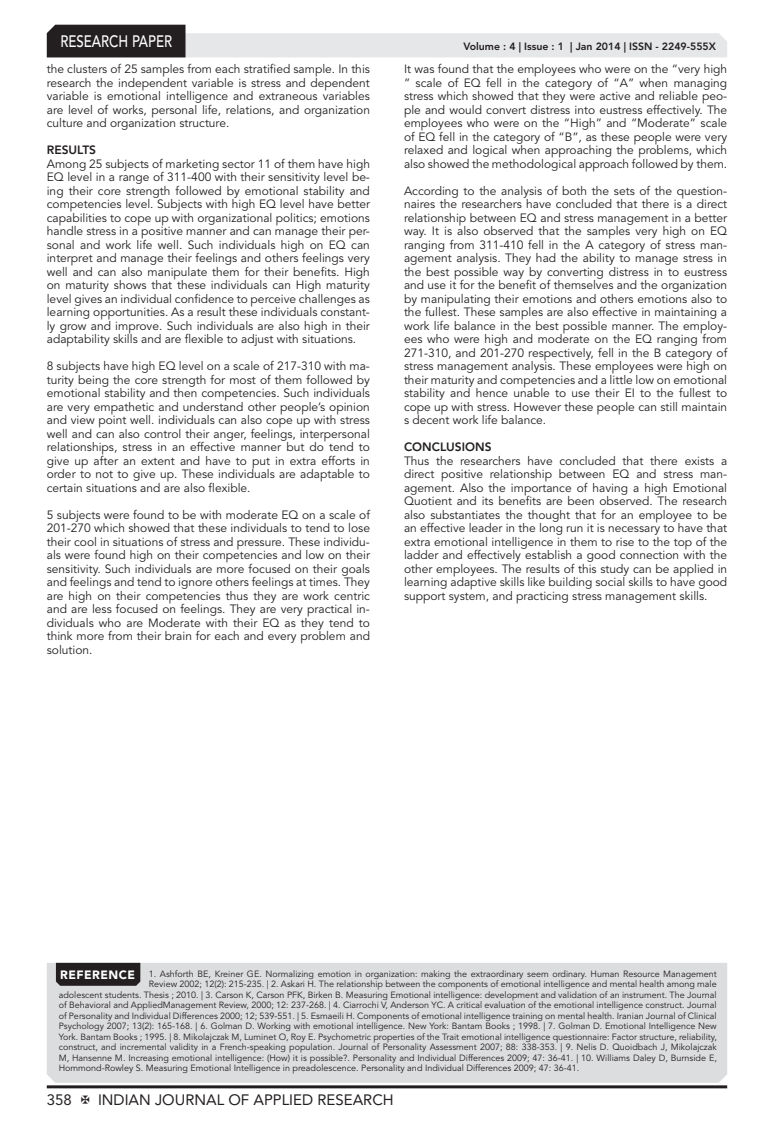
<style>
.page{position:relative;width:774px;height:1136px;background:#fff}
.page>*{position:absolute;margin:0;border:0;box-sizing:border-box;transform-origin:0 0}
.t1{font:500 16.5px "Avenir LT Std";color:#fff;scale:.8 1}
.t2{font:15px "Avenir LT Std";color:#231f20}
.Body_Text{font:12px/13.5px "Avenir LT Std";color:#231f20;text-align:justify}
.Bold{font:800 12px "Avenir LT Std";color:#231f20}
.t3{font:900 12px "Avenir LT Std";letter-spacing:.04em;color:#fff}
.t4{font:800 10.5px "Avenir LT Std";color:#231f20}
.Reference{font:9px "Avenir LT Std";color:#231f20}
</style>
<div class="page">
<hr style="left:47px;top:1085px;width:680px;height:3px;background:#231f20">
<svg style="left:47px;top:25px;width:680px;height:32px"></svg>
<div style="left:47px;top:962px;width:680px;height:120px;background:#dcdddf"></div>
<div style="left:56px;top:962px;width:84px;height:23px;background:#231f20"></div>
<h1 class="t1" style="left:60px;top:32px;width:141px">RESEARCH PAPER</h1>
<p class="Body_Text" style="left:47px;top:62px;width:325px">the clusters of 25 samples from each stratified sample. In this research the independent variable is stress and dependent variable is emotional intelligence and extraneous variables are level of works, personal life, relations, and organization culture and organization structure.</p>
<p class="Bold" style="left:47px;top:143px;width:51px">RESULTS</p>
<p class="Body_Text" style="left:47px;top:157px;width:325px">Among 25 subjects of marketing sector 11 of them have high EQ level in a range of 311-400 with their sensitivity level be&shy;ing their core strength followed by emotional stability and competencies level. Subjects with high EQ level have better capabilities to cope up with organizational politics; emotions handle stress in a positive manner and can manage their per&shy;sonal and work life well. Such individuals high on EQ can interpret and manage their feelings and others feelings very well and can also manipulate them for their benefits. High on maturity shows that these individuals can High maturity level gives an individual confidence to perceive challenges as learning opportunities. As a result these individuals constant&shy;ly grow and improve. Such individuals are also high in their adaptability skills and are flexible to adjust with situations.</p>
<p class="Body_Text" style="left:47px;top:359px;width:325px">8 subjects have high EQ level on a scale of 217-310 with ma&shy;turity being the core strength for most of them followed by emotional stability and then competencies. Such individuals are very empathetic and understand other people’s opinion and view point well. individuals can also cope up with stress well and can also control their anger, feelings, interpersonal relationships, stress in an effective manner but do tend to give up after an extent and have to put in extra efforts in order to not to give up. These individuals are adaptable to certain situations and are also flexible.</p>
<p class="Body_Text" style="left:47px;top:508px;width:325px">5 subjects were found to be with moderate EQ on a scale of 201-270 which showed that these individuals to tend to lose their cool in situations of stress and pressure. These individu&shy;als were found high on their competencies and low on their sensitivity. Such individuals are more focused on their goals and feelings and tend to ignore others feelings at times. They are high on their competencies thus they are work centric and are less focused on feelings. They are very practical in&shy;dividuals who are Moderate with their EQ as they tend to think more from their brain for each and every problem and solution.</p>
<p class="t4" style="left:463px;top:41px;width:254px">Volume : 4 | Issue : 1 | Jan 2014 | ISSN - 2249-555X</p>
<p class="Body_Text" style="left:404px;top:62px;width:325px">It was found that the employees who were on the “very high ” scale of EQ fell in the category of “A” when managing stress which showed that they were active and reliable peo&shy;ple and would convert distress into eustress effectively. The employees who were on the “High” and “Moderate” scale of EQ fell in the category of “B”, as these people were very relaxed and logical when approaching the problems, which also showed the methodological approach followed by them.</p>
<p class="Body_Text" style="left:404px;top:184px;width:325px">According to the analysis of both the sets of the question&shy;naires the researchers have concluded that there is a direct relationship between EQ and stress management in a better way. It is also observed that the samples very high on EQ ranging from 311-410 fell in the A category of stress man&shy;agement analysis. They had the ability to manage stress in the best possible way by converting distress in to eustress and use it for the benefit of themselves and the organization by manipulating their emotions and others emotions also to the fullest. These samples are also effective in maintaining a work life balance in the best possible manner. The employ&shy;ees who were high and moderate on the EQ ranging from 271-310, and 201-270 respectively, fell in the B category of stress management analysis. These employees were high on their maturity and competencies and a little low on emotional stability and hence unable to use their EI to the fullest to cope up with stress. However these people can still maintain s decent work life balance.</p>
<p class="Bold" style="left:404px;top:440px;width:89px">CONCLUSIONS</p>
<p class="Body_Text" style="left:404px;top:454px;width:325px">Thus the researchers have concluded that there exists a direct positive relationship between EQ and stress man&shy;agement. Also the importance of having a high Emotional Quotient and its benefits are been observed. The research also substantiates the thought that for an employee to be an effective leader in the long run it is necessary to have that extra emotional intelligence in them to rise to the top of the ladder and effectively establish a good connection with the other employees. The results of this study can be applied in learning adaptive skills like building social skills to have good support system, and practicing stress management skills.</p>
<p class="t3" style="left:60px;top:967px;width:76px">REFERENCE</p>
<p class="Reference" style="left:149px;top:968px;width:569px">1. Ashforth BE, Kreiner GE. Normalizing emotion in organization: making the extraordinary seem ordinary. Human Resource Management</p>
<p class="Reference" style="left:149px;top:978px;width:569px">Review 2002; 12(2): 215-235. | 2. Askari H. The relationship between the components of emotional intelligence and mental health among male</p>
<p class="Reference" style="left:59px;top:989px;width:660px">adolescent students. Thesis ; 2010. | 3. Carson K, Carson PFK, Birken B. Measuring Emotional intelligence: development and validation of an instrument. The Journal</p>
<p class="Reference" style="left:59px;top:999px;width:659px">of Behavioral and AppliedManagement Review, 2000; 12: 237-268. | 4. Ciarrochi V, Anderson YC. A critical evaluation of the emotional intelligence construct. Journal</p>
<p class="Reference" style="left:59px;top:1010px;width:660px">of Personality and Individual Differences 2000; 12; 539-551. | 5. Esmaeili H. Components of emotional intelligence training on mental health. Iranian Journal of Clinical</p>
<p class="Reference" style="left:59px;top:1020px;width:659px">Psychology 2007; 13(2): 165-168. | 6. Golman D. Working with emotional intelligence. New York: Bantam Books ; 1998. | 7. Golman D. Emotional Intelligence New</p>
<p class="Reference" style="left:59px;top:1031px;width:660px">York. Bantam Books ; 1995. | 8. Mikolajczak M, Luminet O, Roy E. Psychometric properties of the Trait emotional intelligence questionnaire: Factor structure, reliability,</p>
<p class="Reference" style="left:59px;top:1041px;width:659px">construct, and incremental validity in a French-speaking population. Journal of Personality Assessment 2007; 88: 338-353. | 9. Nelis D. Quoidbach J, Mikolajczak</p>
<p class="Reference" style="left:59px;top:1052px;width:660px">M, Hansenne M. Increasing emotional intelligence: (How) it is possible?. Personality and Individual Differences 2009; 47: 36-41. | 10. Williams Daley D, Burnside E,</p>
<p class="Reference" style="left:59px;top:1062px;width:522px">Hommond-Rowley S. Measuring Emotional Intelligence in preadolescence. Personality and Individual Differences 2009; 47: 36-41.</p>
<p class="t2" style="left:47px;top:1090px;width:27px">358</p>
<p class="t2" style="left:98px;top:1090px;width:297px">INDIAN JOURNAL OF APPLIED RESEARCH</p>
</div>
